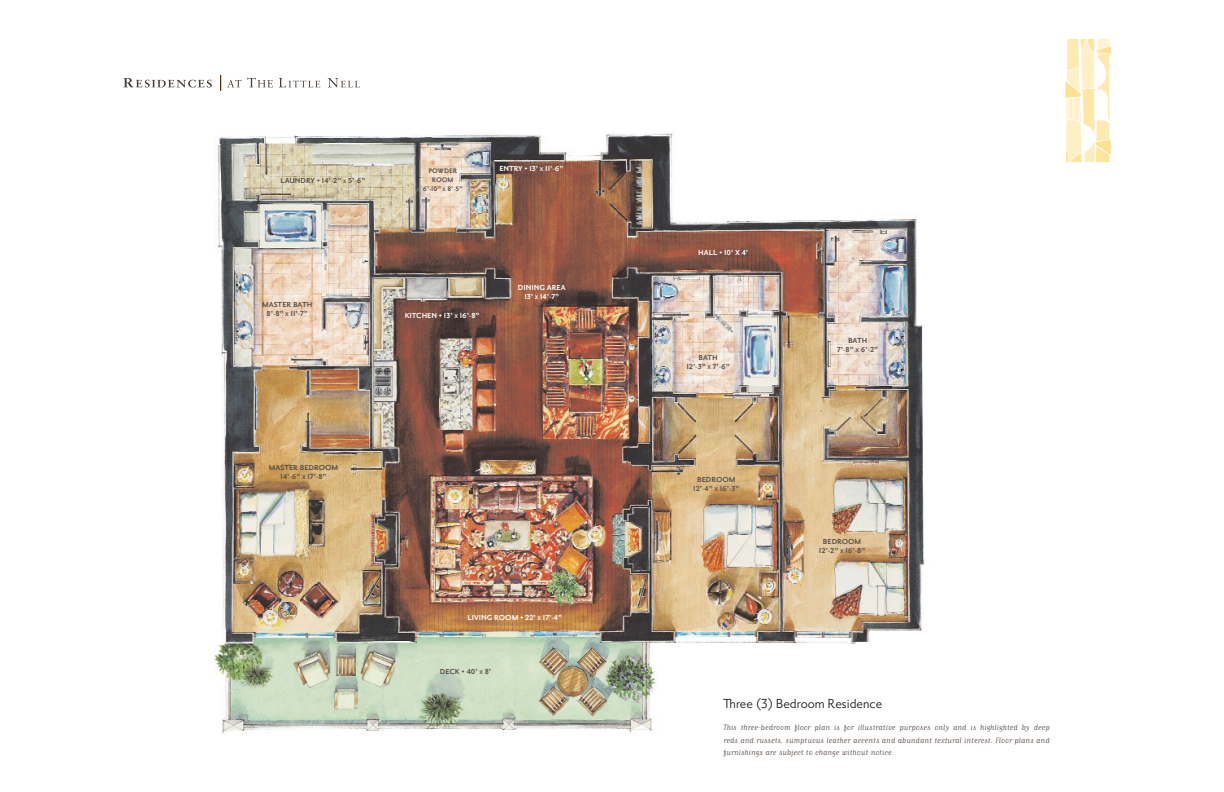
<style>
.page{position:relative;width:1224px;height:792px;background:#fff}
.page>*{position:absolute;margin:0;border:0;box-sizing:border-box;transform-origin:0 0}
.t1{font:16px "Priori San";color:#231f20}
.t2{font:9.1px/12.4px "Matrix Script";color:#5a4e48;text-align:justify}
.t3{font:700 8.9px/8.9px "Priori San";color:#5a4e48;text-align:center}
.t4{font:700 8.9px/8.9px "Priori San";color:#fff;text-align:center}
.t5{font:700 8px/8.9px "Priori San";color:#5a4e48;text-align:center}
.s1{font-size:6px}
.s2{font-size:6.7px}
</style>
<div class="page">
<svg style="left:123px;top:78px;width:89px;height:10px"></svg>
<svg style="left:228px;top:78px;width:45px;height:9px"></svg>
<svg style="left:279px;top:78px;width:41px;height:9px"></svg>
<svg style="left:328px;top:78px;width:32px;height:9px"></svg>
<svg style="left:220px;top:75px;width:1px;height:16px"></svg>
<svg style="left:1065px;top:39px;width:46px;height:123px"></svg>
<img style="left:214px;top:133px;width:710px;height:600px">
<p class="t3" style="left:280px;top:176px;width:86px">LAUNDRY • 14’-2” <span class="s1">X</span> 5’-6”</p>
<p class="t5" style="left:423px;top:167px;width:41px">POWDER<br>ROOM<br>6’-10” <span class="s1">X</span> 8’-5”</p>
<p class="t4" style="left:499px;top:164px;width:66px">ENTRY • 13’ <span class="s2">X</span> 11’-6”</p>
<p class="t3" style="left:262px;top:301px;width:52px">MASTER BATH<br>8’-8” <span class="s2">X</span> 11’-7”</p>
<p class="t4" style="left:405px;top:311px;width:76px">KITCHEN • 13’ <span class="s2">X</span> 16’-8”</p>
<p class="t4" style="left:518px;top:283px;width:49px">DINING AREA<br>13’ <span class="s2">X</span> 14’-7”</p>
<p class="t3" style="left:269px;top:463px;width:71px">MASTER BEDROOM<br>14’-6” <span class="s2">X</span> 17’-8”</p>
<p class="t4" style="left:468px;top:613px;width:96px">LIVING ROOM • 22’ <span class="s2">X</span> 17’-4”</p>
<p class="t3" style="left:440px;top:667px;width:53px">DECK • 40’ <span class="s2">X</span> 8’</p>
<p class="t4" style="left:698px;top:248px;width:51px">HALL • 10’ X 4’</p>
<p class="t3" style="left:686px;top:354px;width:45px">BATH<br>12’-3” <span class="s2">X</span> 7’-6”</p>
<p class="t3" style="left:693px;top:475px;width:48px">BEDROOM<br>12’-4” <span class="s2">X</span> 16’-3”</p>
<p class="t3" style="left:837px;top:336px;width:43px">BATH<br>7’-8” <span class="s2">X</span> 6’-2”</p>
<p class="t3" style="left:819px;top:537px;width:48px">BEDROOM<br>12’-2” <span class="s2">X</span> 16’-8”</p>
<h1 class="t1" style="left:723px;top:696px;width:161px">Three (3) Bedroom Residence</h1>
<p class="t2" style="left:723px;top:721px;width:328px">This three-bedroom floor plan is for illustrative purposes only and is highlighted by deep reds and russets, sumptuous leather accents and abundant textural interest. Floor plans and furnishings are subject to change without notice.</p>
</div>
